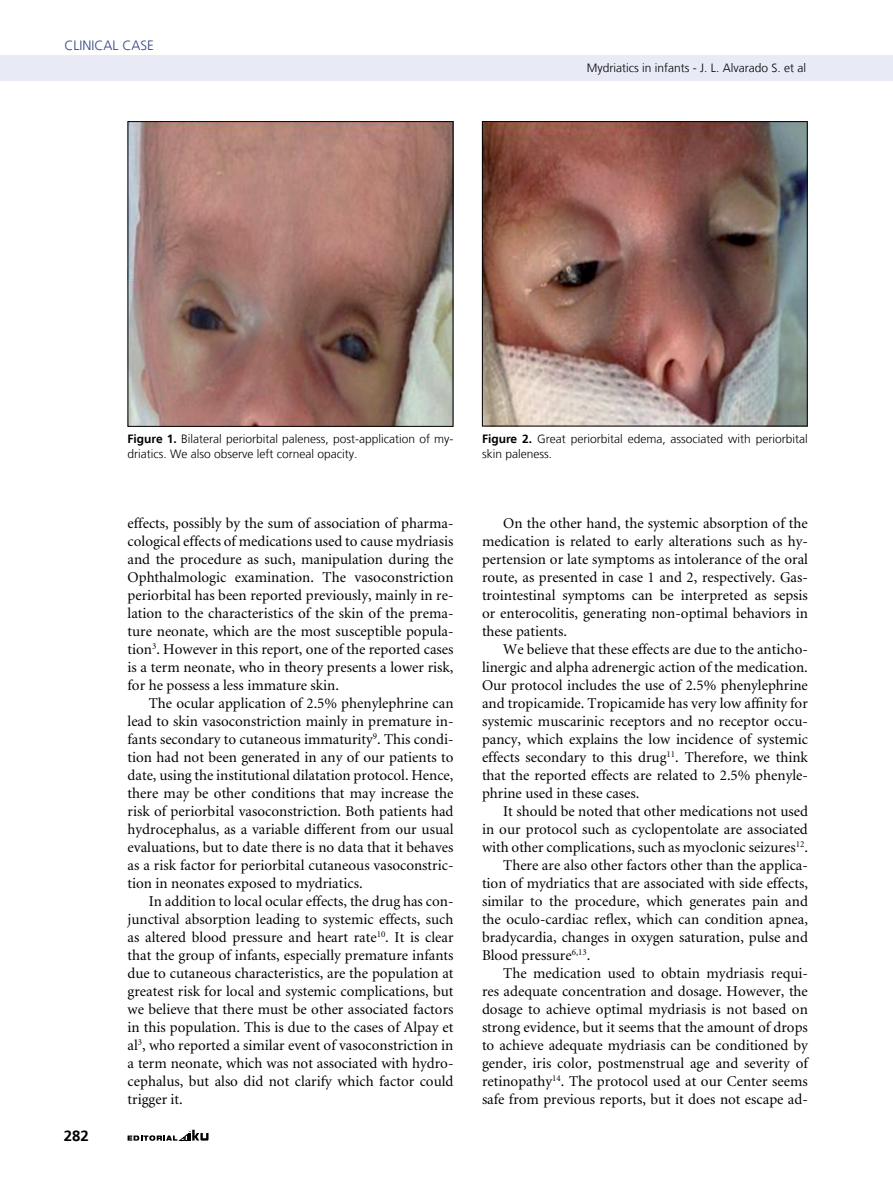
<style>
.page{position:relative;width:893px;height:1191px;background:#fff}
.page>*{position:absolute;margin:0;border:0;box-sizing:border-box;transform-origin:0 0}
.t1{font:15px/18px "Minion";color:#000;text-align:justify}
.t2{font:700 15px "Frutiger LT";color:#000}
.t3{font:300 13.5px "Frutiger LT";color:#314282}
.t4{font:300 12px/15px "Frutiger LT";color:#000}
.s1{font-weight:700}
</style>
<div class="page">
<div style="left:0;top:55px;width:893px;height:26px;background:#e8eaf6"></div>
<svg style="left:128px;top:1129px;width:81px;height:11px"></svg>
<img style="left:130px;top:123px;width:321px;height:302px">
<div style="left:128px;top:121px;width:325px;height:306px;border:1px solid #000"></div>
<img style="left:484px;top:123px;width:322px;height:301px">
<div style="left:482px;top:121px;width:326px;height:305px;border:1px solid #000"></div>
<p class="t3" style="left:65px;top:38px;width:91px">Clinical Case</p>
<p class="t4" style="left:587px;top:61px;width:221px">Mydriatics in infants - J. L. Alvarado S. et al</p>
<p class="t4" style="left:128px;top:431px;width:327px"><span class="s1">Figure 1.</span> Bilateral periorbital paleness, post-application of my&shy;driatics. We also observe left corneal opacity.</p>
<p class="t4" style="left:482px;top:431px;width:327px"><span class="s1">Figure 2.</span> Great periorbital edema, associated with periorbital skin paleness.</p>
<p class="t2" style="left:64px;top:1126px;width:27px">282</p>
<p class="t1" style="left:128px;top:515px;width:327px">effects, possibly by the sum of association of pharma&shy;cological effects of medications used to cause mydriasis and the procedure as such, manipulation during the Ophthalmologic examination. The vasoconstriction periorbital has been reported previously, mainly in re&shy;lation to the characteristics of the skin of the prema&shy;ture neonate, which are the most susceptible popula&shy;tion<sup>3</sup>. However in this report, one of the reported cases is a term neonate, who in theory presents a lower risk, for he possess a less immature skin.</p>
<p class="t1" style="left:128px;top:695px;width:327px;text-indent:21px">The ocular application of 2.5% phenylephrine can lead to skin vasoconstriction mainly in premature in&shy;fants secondary to cutaneous immaturity<sup>9</sup>. This condi&shy;tion had not been generated in any of our patients to date, using the institutional dilatation protocol. Hence, there may be other conditions that may increase the risk of periorbital vasoconstriction. Both patients had hydrocephalus, as a variable different from our usual evaluations, but to date there is no data that it behaves as a risk factor for periorbital cutaneous vasoconstric&shy;tion in neonates exposed to mydriatics.</p>
<p class="t1" style="left:128px;top:893px;width:327px;text-indent:21px">In addition to local ocular effects, the drug has con&shy;junctival absorption leading to systemic effects, such as altered blood pressure and heart rate<sup>10</sup>. It is clear that the group of infants, especially premature infants due to cutaneous characteristics, are the population at greatest risk for local and systemic complications, but we believe that there must be other associated factors in this population. This is due to the cases of Alpay et al<sup>3</sup>, who reported a similar event of vasoconstriction in a term neonate, which was not associated with hydro&shy;cephalus, but also did not clarify which factor could trigger it.</p>
<p class="t1" style="left:482px;top:515px;width:327px;text-indent:21px">On the other hand, the systemic absorption of the medication is related to early alterations such as hy&shy;pertension or late symptoms as intolerance of the oral route, as presented in case 1 and 2, respectively. Gas&shy;trointestinal symptoms can be interpreted as sepsis or enterocolitis, generating non-optimal behaviors in these patients.</p>
<p class="t1" style="left:482px;top:641px;width:327px;text-indent:21px">We believe that these effects are due to the anticho&shy;linergic and alpha adrenergic action of the medication.<br>Our protocol includes the use of 2.5% phenylephrine and tropicamide. Tropicamide has very low affinity for systemic muscarinic receptors and no receptor occu&shy;pancy, which explains the low incidence of systemic effects secondary to this drug<sup>11</sup>. Therefore, we think that the reported effects are related to 2.5% phenyle&shy;phrine used in these cases.</p>
<p class="t1" style="left:503px;top:803px;width:306px">It should be noted that other medications not used</p>
<p class="t1" style="left:482px;top:821px;width:327px">in our protocol such as cyclopentolate are associated</p>
<p class="t1" style="left:482px;top:839px;width:327px">with other complications, such as myoclonic seizures<sup>12</sup>.</p>
<p class="t1" style="left:503px;top:857px;width:306px">There are also other factors other than the applica-</p>
<p class="t1" style="left:482px;top:875px;width:327px">tion of mydriatics that are associated with side effects,</p>
<p class="t1" style="left:482px;top:893px;width:327px">similar to the procedure, which generates pain and</p>
<p class="t1" style="left:482px;top:911px;width:327px">the oculo-cardiac reflex, which can condition apnea,</p>
<p class="t1" style="left:482px;top:929px;width:327px">bradycardia, changes in oxygen saturation, pulse and</p>
<p class="t1" style="left:482px;top:947px;width:110px">Blood pressure<sup>6,13</sup>.</p>
<p class="t1" style="left:503px;top:965px;width:306px">The medication used to obtain mydriasis requi-</p>
<p class="t1" style="left:482px;top:983px;width:327px">res adequate concentration and dosage. However, the</p>
<p class="t1" style="left:482px;top:1001px;width:327px">dosage to achieve optimal mydriasis is not based on</p>
<p class="t1" style="left:482px;top:1019px;width:327px">strong evidence, but it seems that the amount of drops</p>
<p class="t1" style="left:482px;top:1037px;width:327px">to achieve adequate mydriasis can be conditioned by</p>
<p class="t1" style="left:482px;top:1055px;width:327px">gender, iris color, postmenstrual age and severity of</p>
<p class="t1" style="left:482px;top:1073px;width:327px">retinopathy<sup>14</sup>. The protocol used at our Center seems</p>
<p class="t1" style="left:482px;top:1091px;width:327px">safe from previous reports, but it does not escape ad-</p>
</div>
